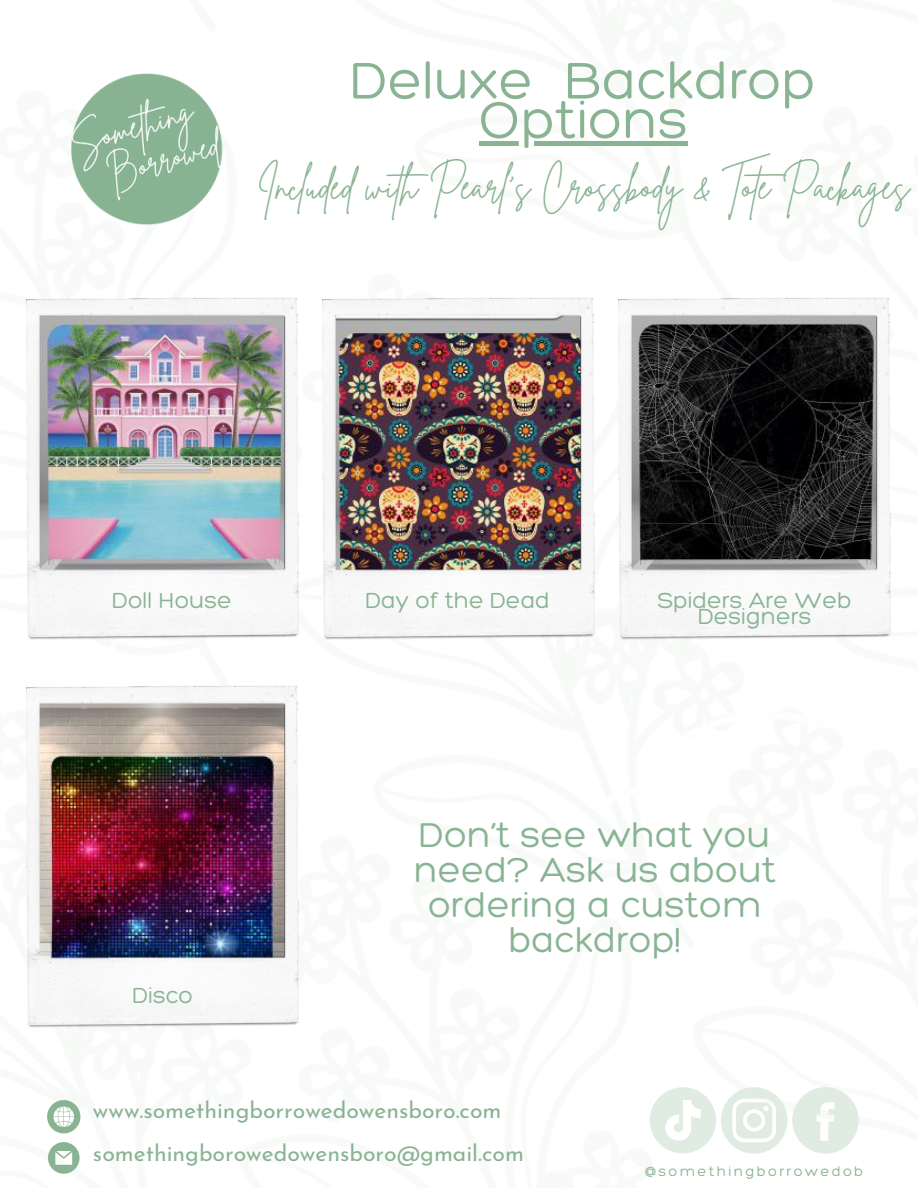
<style>
.page{position:relative;width:918px;height:1188px;background:#fff}
.page>*{position:absolute;margin:0;border:0;box-sizing:border-box;transform-origin:0 0}
.t1{font:300 55.8px/39.3px "Hero";color:#89b494;text-align:center}
.t2{font:300 37.35px/34.8px "Hero";color:#89b494;text-align:center}
.t3{font:37.35px "Brittany Signature";color:#89b494}
.t4{font:300 23.7px/16.6px "Hero";color:#89b494;text-align:center}
.t5{font:22.95px "Josefin Sans";color:#89b494}
.t6{font:300 14.55px "Hero";letter-spacing:.16em;color:#89b494}
</style>
<div class="page">
<svg style="left:47px;top:1100px;width:33px;height:33px"></svg>
<svg style="left:48px;top:1142px;width:31px;height:32px"></svg>
<svg style="left:650px;top:1087px;width:209px;height:67px"></svg>
<img style="left:71px;top:73px;width:152px;height:152px">
<div style="left:479px;top:141px;width:209px;height:5px;background:#89b494"></div>
<img style="left:323px;top:298px;width:272px;height:342px">
<img style="left:27px;top:298px;width:271px;height:342px">
<img style="left:619px;top:298px;width:271px;height:342px">
<img style="left:27px;top:685px;width:271px;height:343px">
<p class="t1" style="left:351px;top:59px;width:466px">Deluxe Backdrop<br>Options</p>
<p class="t3" style="left:257px;top:161px;width:654px">Included with Pearl's Crossbody &amp; Tote Packages</p>
<p class="t4" style="left:113px;top:591px;width:121px">Doll House</p>
<p class="t4" style="left:366px;top:591px;width:186px">Day of the Dead</p>
<p class="t4" style="left:658px;top:591px;width:195px">Spiders Are Web<br>Designers</p>
<p class="t4" style="left:133px;top:987px;width:62px">Disco</p>
<p class="t2" style="left:414px;top:817px;width:364px">Don’t see what you need? Ask us about ordering a custom backdrop!</p>
<p class="t5" style="left:93px;top:1101px;width:410px">www.somethingborrowedowensboro.com</p>
<p class="t5" style="left:93px;top:1144px;width:432px">somethingborowedowensboro@gmail.com</p>
<p class="t6" style="left:645px;top:1162px;width:220px">@somethingborrowedob</p>
</div>
